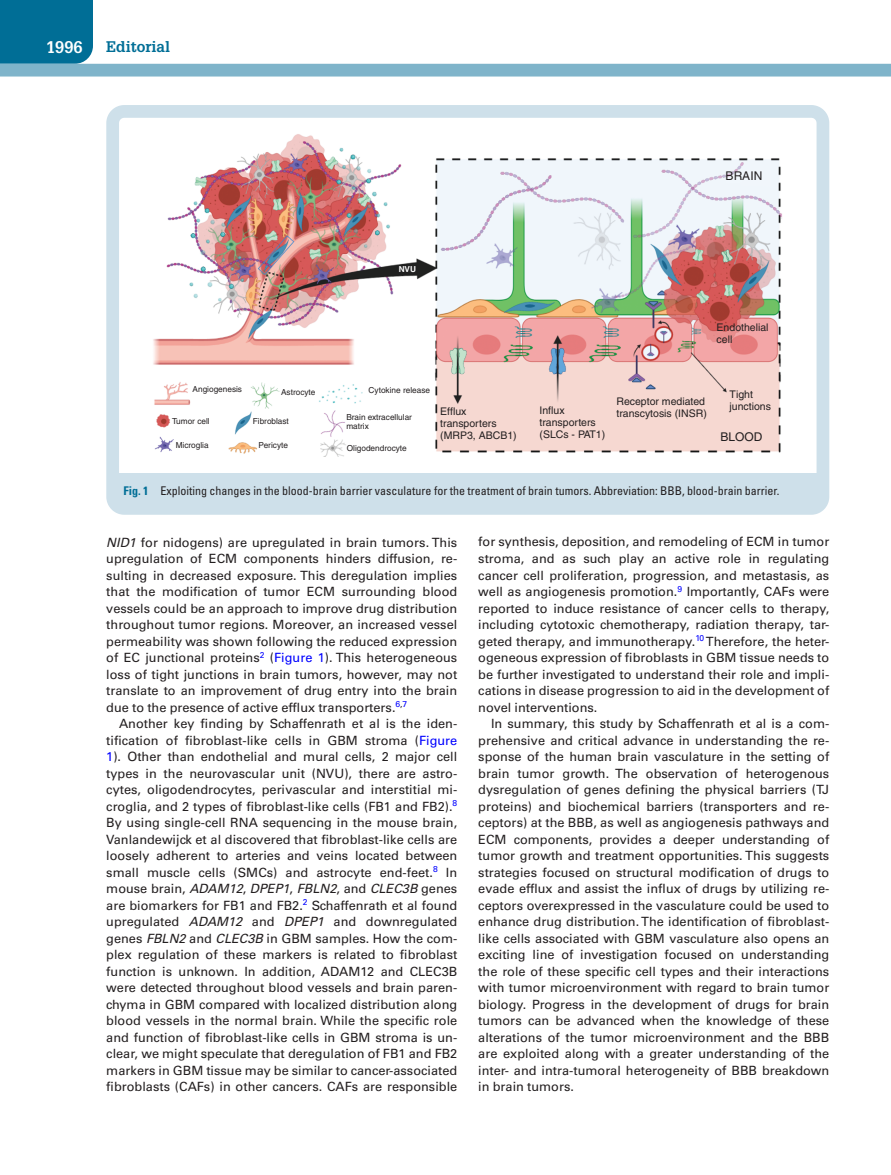
<style>
.page{position:relative;width:891px;height:1175px;background:#fff}
.page>*{position:absolute;margin:0;border:0;box-sizing:border-box;transform-origin:0 0}
.t1{font:700 16.5px "Glypha LT Std";color:#fff}
.t2{font:700 15px "Glypha LT Std";color:#006e96}
.t3{font:12.75px/16.5px "Univers LT Std";color:#231f20;text-align:justify}
.t4{font:condensed 12px "Univers LT Std";color:#231f20}
.t5{font:12px "Helvetica";color:#231f20}
.t6{font:10.5px/12px "Helvetica";color:#231f20}
.t7{font:8.25px/9px "Helvetica";color:#231f20}
.t8{font:700 8.25px "Helvetica";color:#fff}
.s1{font-weight:700;color:#006e96}
.s2{font-style:italic}
.s3{color:#00f}
</style>
<div class="page">
<div style="left:0;top:0;width:93px;height:64px;background:#006e96"></div>
<div style="left:0;top:64px;width:891px;height:12px;background:#7fb4ca"></div>
<div style="left:115px;top:473px;width:706px;height:29px;background:#cee0ea"></div>
<img style="left:153px;top:134px;width:629px;height:323px">
<div style="left:106px;top:105px;width:723px;height:410px;border:13px solid #cee0ea;border-radius:12px"></div>
<p class="t1" style="left:46px;top:37px;width:38px">1996</p>
<p class="t2" style="left:106px;top:37px;width:65px">Editorial</p>
<p class="t5" style="left:726px;top:169px;width:38px">BRAIN</p>
<p class="t8" style="left:399px;top:264px;width:19px">NVU</p>
<p class="t7" style="left:193px;top:384px;width:51px">Angiogenesis</p>
<p class="t7" style="left:281px;top:388px;width:36px">Astrocyte</p>
<p class="t7" style="left:369px;top:385px;width:63px">Cytokine release</p>
<p class="t7" style="left:346px;top:413px;width:67px">Brain extracellular matrix</p>
<p class="t7" style="left:172px;top:416px;width:39px">Tumor cell</p>
<p class="t7" style="left:253px;top:417px;width:38px">Fibroblast</p>
<p class="t7" style="left:176px;top:441px;width:34px">Microglia</p>
<p class="t7" style="left:347px;top:443px;width:62px">Oligodendrocyte</p>
<p class="t7" style="left:259px;top:441px;width:31px">Pericyte</p>
<p class="t6" style="left:440px;top:405px;width:78px">Efflux transporters (MRP3, ABCB1)</p>
<p class="t6" style="left:717px;top:322px;width:53px">Endothelial cell</p>
<p class="t6" style="left:540px;top:404px;width:67px">Influx transporters (SLCs - PAT1)</p>
<p class="t6" style="left:616px;top:395px;width:92px">Receptor mediated transcytosis (INSR)</p>
<p class="t6" style="left:730px;top:388px;width:43px">Tight junctions</p>
<p class="t5" style="left:720px;top:429px;width:44px">BLOOD</p>
<p class="t4" style="left:124px;top:482px;width:657px"><span class="s1">Fig. 1</span> Exploiting changes in the blood-brain barrier vasculature for the treatment of brain tumors. Abbreviation: BBB, blood-brain barrier.</p>
<p class="t3" style="left:106px;top:534px;width:353px"><span class="s2">NID1</span> for nidogens) are upregulated in brain tumors. This upregulation of ECM components hinders diffusion, re&shy;sulting in decreased exposure. This deregulation implies that the modification of tumor ECM surrounding blood vessels could be an approach to improve drug distribution throughout tumor regions. Moreover, an increased vessel permeability was shown following the reduced expression of EC junctional proteins<sup>2</sup> (<span class="s3">Figure 1</span>). This heterogeneous loss of tight junctions in brain tumors, however, may not translate to an improvement of drug entry into the brain due to the presence of active efflux transporters.<sup>6</sup><sup>,</sup><sup>7</sup></p>
<p class="t3" style="left:106px;top:715px;width:353px;text-indent:13px">Another key finding by Schaffenrath et al is the iden&shy;tification of fibroblast-like cells in GBM stroma (<span class="s3">Figure 1</span>). Other than endothelial and mural cells, 2 major cell types in the neurovascular unit (NVU), there are astro&shy;cytes, oligodendrocytes, perivascular and interstitial mi&shy;croglia, and 2 types of fibroblast-like cells (FB1 and FB2).<sup>8<br></sup>By using single-cell RNA sequencing in the mouse brain, Vanlandewijck et al discovered that fibroblast-like cells are loosely adherent to arteries and veins located between small muscle cells (SMCs) and astrocyte end-feet.<sup>8</sup> In mouse brain, <span class="s2">ADAM12</span>, <span class="s2">DPEP1</span>, <span class="s2">FBLN2</span>, and <span class="s2">CLEC3B</span> genes are biomarkers for FB1 and FB2.<sup>2</sup> Schaffenrath et al found upregulated <span class="s2">ADAM12</span> and <span class="s2">DPEP1</span> and downregulated genes <span class="s2">FBLN2</span> and <span class="s2">CLEC3B</span> in GBM samples. How the com&shy;plex regulation of these markers is related to fibroblast function is unknown. In addition, ADAM12 and CLEC3B were detected throughout blood vessels and brain paren&shy;chyma in GBM compared with localized distribution along blood vessels in the normal brain. While the specific role and function of fibroblast-like cells in GBM stroma is un&shy;clear, we might speculate that deregulation of FB1 and FB2 markers in GBM tissue may be similar to cancer-associated fibroblasts (CAFs) in other cancers. CAFs are responsible</p>
<p class="t3" style="left:478px;top:534px;width:353px">for synthesis, deposition, and remodeling of ECM in tumor stroma, and as such play an active role in regulating cancer cell proliferation, progression, and metastasis, as well as angiogenesis promotion.<sup>9</sup> Importantly, CAFs were reported to induce resistance of cancer cells to therapy, including cytotoxic chemotherapy, radiation therapy, tar&shy;geted therapy, and immunotherapy.<sup>10</sup> Therefore, the heter&shy;ogeneous expression of fibroblasts in GBM tissue needs to be further investigated to understand their role and impli&shy;cations in disease progression to aid in the development of novel interventions.</p>
<p class="t3" style="left:478px;top:715px;width:353px;text-indent:13px">In summary, this study by Schaffenrath et al is a com&shy;prehensive and critical advance in understanding the re&shy;sponse of the human brain vasculature in the setting of brain tumor growth. The observation of heterogenous dysregulation of genes defining the physical barriers (TJ proteins) and biochemical barriers (transporters and re&shy;ceptors) at the BBB, as well as angiogenesis pathways and ECM components, provides a deeper understanding of tumor growth and treatment opportunities. This suggests strategies focused on structural modification of drugs to evade efflux and assist the influx of drugs by utilizing re&shy;ceptors overexpressed in the vasculature could be used to enhance drug distribution. The identification of fibroblast&shy;like cells associated with GBM vasculature also opens an exciting line of investigation focused on understanding the role of these specific cell types and their interactions with tumor microenvironment with regard to brain tumor biology. Progress in the development of drugs for brain tumors can be advanced when the knowledge of these alterations of the tumor microenvironment and the BBB are exploited along with a greater understanding of the inter- and intra-tumoral heterogeneity of BBB breakdown in brain tumors.</p>
</div>
